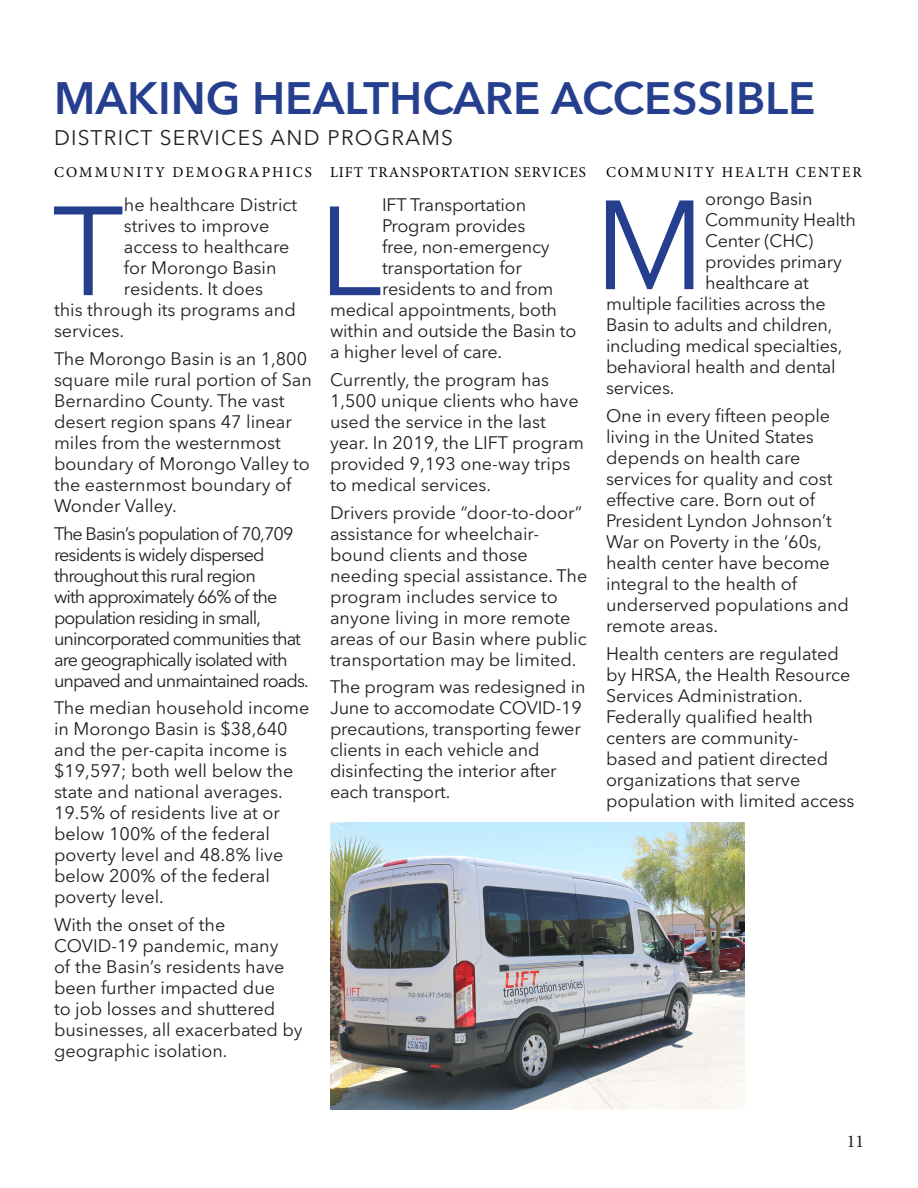
<style>
.page{position:relative;width:918px;height:1188px;background:#fff}
.page>*{position:absolute;margin:0;border:0;box-sizing:border-box;transform-origin:0 0}
.Paragraph_Style_2{font:125.25px "Avenir Next LT Pro";color:#253f8e}
.HEADLINE{font:600 45px "Avenir Next LT Pro";color:#253f8e}
.t1{font:21px "Avenir Next LT Pro";letter-spacing:.06em;color:#231f20}
.Paragraph_Style_2-2{font:18px/21px "Avenir Next LT Pro";color:#231f20}
.Paragraph_Style_2-3{font:18px/21px "Avenir Next LT Pro";letter-spacing:-.05em;color:#231f20}
.t2{font:18px "Minion Pro";color:#231f20}
.t3{font:15px "Minion Pro";letter-spacing:.06em;color:#000}
.t4{font:15px "Minion Pro";letter-spacing:.14em;color:#000}
.t5{font:15px "Minion Pro";letter-spacing:.12em;color:#000}
</style>
<div class="page">
<img style="left:330px;top:823px;width:415px;height:286px">
<p class="HEADLINE" style="left:54px;top:71px;width:763px">MAKING HEALTHCARE ACCESSIBLE</p>
<p class="t1" style="left:54px;top:125px;width:401px">DISTRICT SERVICES AND PROGRAMS</p>
<p class="t4" style="left:54px;top:163px;width:260px">COMMUNITY DEMOGRAPHICS</p>
<p class="t3" style="left:330px;top:162px;width:257px">LIFT TRANSPORTATION SERVICES</p>
<p class="t5" style="left:606px;top:162px;width:257px">COMMUNITY HEALTH CENTER</p>
<p class="Paragraph_Style_2-2" style="left:124px;top:194px;width:175px">he healthcare District</p>
<p class="Paragraph_Style_2-2" style="left:124px;top:215px;width:147px">strives to improve</p>
<p class="Paragraph_Style_2-2" style="left:124px;top:236px;width:167px">access to healthcare</p>
<p class="Paragraph_Style_2-2" style="left:124px;top:257px;width:154px">for Morongo Basin</p>
<p class="Paragraph_Style_2-2" style="left:124px;top:278px;width:141px">residents. It does</p>
<p class="Paragraph_Style_2-2" style="left:54px;top:299px;width:243px">this through its programs and</p>
<p class="Paragraph_Style_2-2" style="left:54px;top:320px;width:72px">services.</p>
<p class="Paragraph_Style_2-2" style="left:54px;top:348px;width:259px">The Morongo Basin is an 1,800 square mile rural portion of San<br>Bernardino County. The vast desert region spans 47 linear miles from the westernmost boundary of Morongo Valley to the easternmost boundary of<br>Wonder Valley.</p>
<p class="Paragraph_Style_2-3" style="left:54px;top:523px;width:256px">The Basin’s population of 70,709 residents is widely dispersed throughout this rural region<br>with approximately 66% of the population residing in small, unincorporated communities that are geographically isolated with unpaved and unmaintained roads.</p>
<p class="Paragraph_Style_2-2" style="left:54px;top:698px;width:257px">The median household income in Morongo Basin is $38,640 and the per-capita income is $19,597; both well below the state and national averages.<br>19.5% of residents live at or below 100% of the federal poverty level and 48.8% live below 200% of the federal poverty level.</p>
<p class="Paragraph_Style_2-2" style="left:54px;top:914px;width:250px">With the onset of the<br>COVID-19 pandemic, many<br>of the Basin’s residents have been further impacted due<br>to job losses and shuttered businesses, all exacerbated by geographic isolation.</p>
<p class="Paragraph_Style_2" style="left:52px;top:177px;width:73px">T</p>
<p class="Paragraph_Style_2" style="left:318px;top:177px;width:65px">L</p>
<p class="Paragraph_Style_2-2" style="left:382px;top:194px;width:146px">IFT Transportation</p>
<p class="Paragraph_Style_2-2" style="left:382px;top:215px;width:145px">Program provides</p>
<p class="Paragraph_Style_2-2" style="left:382px;top:236px;width:169px">free, non-emergency</p>
<p class="Paragraph_Style_2-2" style="left:382px;top:257px;width:141px">transportation for</p>
<p class="Paragraph_Style_2-2" style="left:382px;top:278px;width:173px">residents to and from</p>
<p class="Paragraph_Style_2-2" style="left:330px;top:299px;width:229px">medical appointments, both</p>
<p class="Paragraph_Style_2-2" style="left:330px;top:320px;width:248px">within and outside the Basin to</p>
<p class="Paragraph_Style_2-2" style="left:330px;top:341px;width:174px">a higher level of care.</p>
<p class="Paragraph_Style_2-2" style="left:330px;top:369px;width:255px">Currently, the program has<br>1,500 unique clients who have used the service in the last year. In 2019, the LIFT program provided 9,193 one-way trips to medical services.</p>
<p class="Paragraph_Style_2-2" style="left:330px;top:502px;width:259px">Drivers provide “door-to-door” assistance for wheelchair&shy;bound clients and those needing special assistance. The program includes service to anyone living in more remote areas of our Basin where public transportation may be limited.</p>
<p class="Paragraph_Style_2-2" style="left:330px;top:677px;width:257px">The program was redesigned in<br>June to accomodate COVID-19 precautions, transporting fewer clients in each vehicle and disinfecting the interior after each transport.</p>
<p class="Paragraph_Style_2" style="left:594px;top:171px;width:112px">M</p>
<p class="Paragraph_Style_2-2" style="left:705px;top:188px;width:109px">orongo Basin</p>
<p class="Paragraph_Style_2-2" style="left:705px;top:209px;width:152px">Community Health</p>
<p class="Paragraph_Style_2-2" style="left:705px;top:230px;width:110px">Center (CHC)</p>
<p class="Paragraph_Style_2-2" style="left:705px;top:251px;width:138px">provides primary</p>
<p class="Paragraph_Style_2-2" style="left:705px;top:272px;width:105px">healthcare at</p>
<p class="Paragraph_Style_2-2" style="left:606px;top:293px;width:221px">multiple facilities across the</p>
<p class="Paragraph_Style_2-2" style="left:606px;top:314px;width:228px">Basin to adults and children,</p>
<p class="Paragraph_Style_2-2" style="left:606px;top:335px;width:238px">including medical specialties,</p>
<p class="Paragraph_Style_2-2" style="left:606px;top:356px;width:231px">behavioral health and dental</p>
<p class="Paragraph_Style_2-2" style="left:606px;top:377px;width:70px">services.</p>
<p class="Paragraph_Style_2-2" style="left:606px;top:405px;width:244px">One in every fifteen people living in the United States depends on health care services for quality and cost effective care. Born out of<br>President Lyndon Johnson’t<br>War on Poverty in the ‘60s, health center have become integral to the health of underserved populations and remote areas.</p>
<p class="Paragraph_Style_2-2" style="left:606px;top:643px;width:250px">Health centers are regulated by HRSA, the Health Resource<br>Services Administration.<br>Federally qualified health centers are community-<br>based and patient directed organizations that serve population with limited access</p>
<p class="t2" style="left:847px;top:1129px;width:19px">11</p>
</div>
